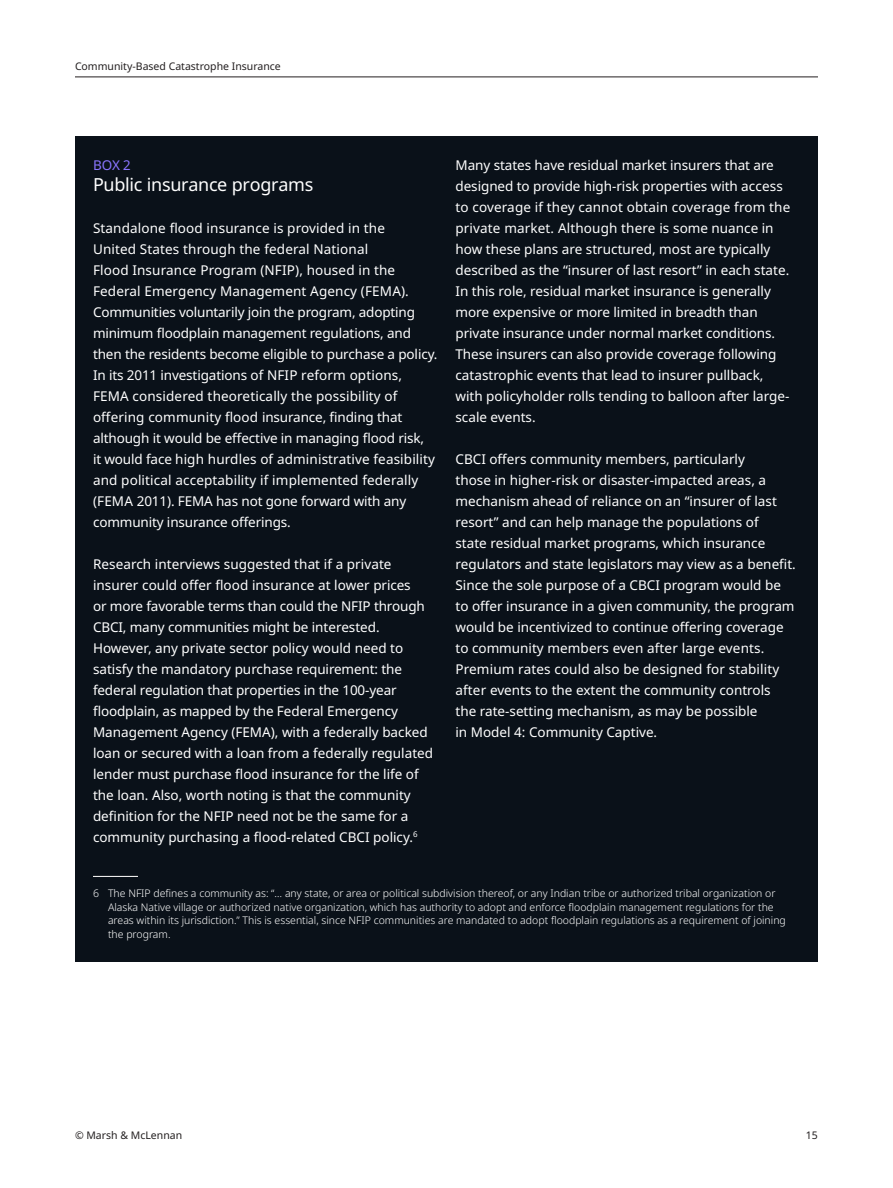
<style>
.page{position:relative;width:893px;height:1188px;background:#fff}
.page>*{position:absolute;margin:0;border:0;box-sizing:border-box;transform-origin:0 0}
.Heading4_box{font:18px "Noto Sans";letter-spacing:-.015em;color:#fff}
.Body_Text{font:13.5px/21px "Noto Sans";color:#fff}
.Heading4_box_kicker{font:13.5px "Noto Sans";color:#8a75ff}
.Footnote_white{font:300 10.5px/13.5px "Noto Sans";color:#fff}
.t1{font:10.5px "Noto Sans";color:#231f20}
</style>
<div class="page">
<hr style="left:75px;top:77px;width:743px;height:1px;background:#231f20">
<div style="left:75px;top:136px;width:743px;height:826px;background:#0a1119"></div>
<hr style="left:93px;top:876px;width:45px;height:1px;background:#fff">
<p class="t1" style="left:75px;top:59px;width:207px">Community-Based Catastrophe Insurance</p>
<p class="Heading4_box_kicker" style="left:93px;top:155px;width:39px">BOX 2</p>
<p class="Heading4_box" style="left:93px;top:171px;width:222px">Public insurance programs</p>
<p class="Body_Text" style="left:93px;top:217px;width:346px">Standalone flood insurance is provided in the<br>United States through the federal National<br>Flood Insurance Program (NFIP), housed in the Federal Emergency Management Agency (FEMA).<br>Communities voluntarily join the program, adopting minimum floodplain management regulations, and then the residents become eligible to purchase a policy.<br>In its 2011 investigations of NFIP reform options, FEMA considered theoretically the possibility of offering community flood insurance, finding that although it would be effective in managing flood risk,<br>it would face high hurdles of administrative feasibility and political acceptability if implemented federally (FEMA 2011). FEMA has not gone forward with any community insurance offerings.</p>
<p class="Body_Text" style="left:93px;top:553px;width:342px">Research interviews suggested that if a private insurer could offer flood insurance at lower prices<br>or more favorable terms than could the NFIP through CBCI, many communities might be interested.<br>However, any private sector policy would need to satisfy the mandatory purchase requirement: the federal regulation that properties in the 100-year floodplain, as mapped by the Federal Emergency Management Agency (FEMA), with a federally backed loan or secured with a loan from a federally regulated lender must purchase flood insurance for the life of the loan. Also, worth noting is that the community definition for the NFIP need not be the same for a community purchasing a flood-related CBCI policy.<sup>6</sup></p>
<p class="Body_Text" style="left:455px;top:154px;width:336px">Many states have residual market insurers that are designed to provide high-risk properties with access to coverage if they cannot obtain coverage from the private market. Although there is some nuance in how these plans are structured, most are typically described as the “insurer of last resort” in each state.<br>In this role, residual market insurance is generally more expensive or more limited in breadth than private insurance under normal market conditions.<br>These insurers can also provide coverage following catastrophic events that lead to insurer pullback, with policyholder rolls tending to balloon after large&shy;scale events.</p>
<p class="Body_Text" style="left:455px;top:448px;width:342px">CBCI offers community members, particularly<br>those in higher-risk or disaster-impacted areas, a mechanism ahead of reliance on an “insurer of last resort” and can help manage the populations of<br>state residual market programs, which insurance regulators and state legislators may view as a benefit.<br>Since the sole purpose of a CBCI program would be to offer insurance in a given community, the program would be incentivized to continue offering coverage to community members even after large events.<br>Premium rates could also be designed for stability after events to the extent the community controls<br>the rate-setting mechanism, as may be possible<br>in Model 4: Community Captive.</p>
<p class="Footnote_white" style="left:108px;top:887px;width:679px;text-indent:-15px">6 The NFIP defines a community as: “… any state, or area or political subdivision thereof, or any Indian tribe or authorized tribal organization or Alaska Native village or authorized native organization, which has authority to adopt and enforce floodplain management regulations for the areas within its jurisdiction.” This is essential, since NFIP communities are mandated to adopt floodplain regulations as a requirement of joining the program.</p>
<p class="t1" style="left:75px;top:1127px;width:109px">© Marsh &amp; McLennan</p>
<p class="t1" style="left:806px;top:1127px;width:14px">15</p>
</div>
